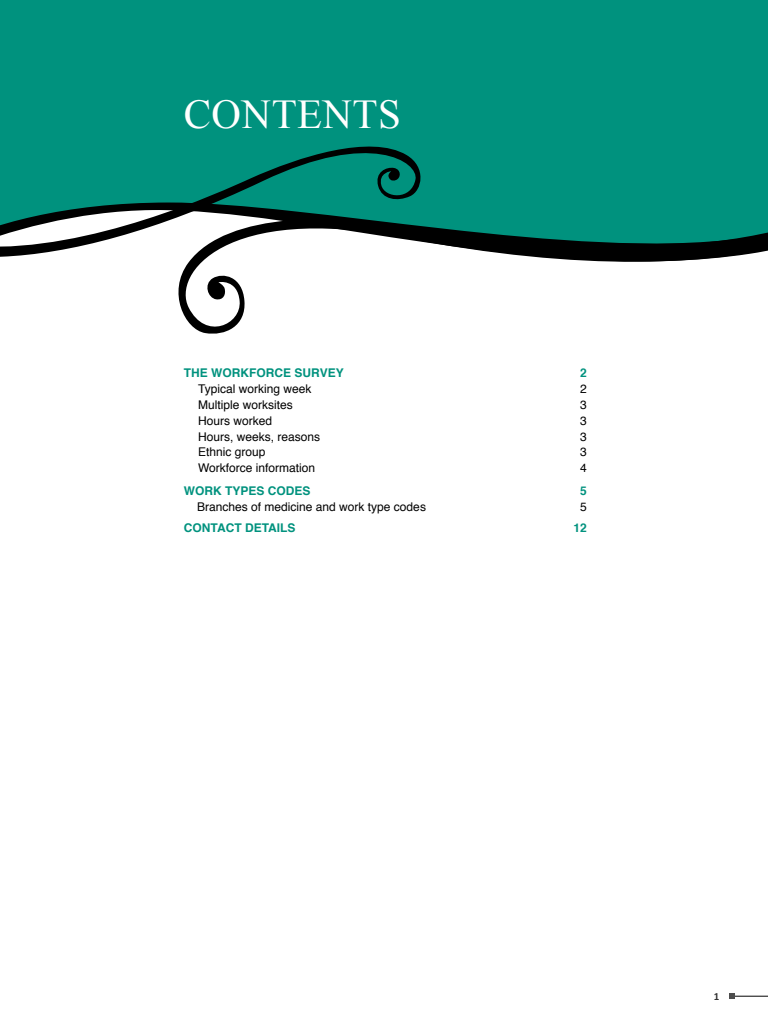
<style>
.page{position:relative;width:768px;height:1024px;background:#fff}
.page>*{position:absolute;margin:0;border:0;box-sizing:border-box;transform-origin:0 0}
.White_large_feature{font:41px "Times New Roman";letter-spacing:.01em;color:#fff}
.Contents_black_text{font:12px "Helvetica";color:#000}
.Contents_Green_Text{font:700 12px "Helvetica";color:#00927e}
.Contents_Green_Text-2{font:12px "Helvetica";color:#000}
.Sub_heading{font:700 11px "Calibri";color:#333}
</style>
<div class="page">
<hr style="left:732px;top:996px;width:36px;height:1px;background:#4d4d4d">
<svg style="left:729px;top:993px;width:6px;height:6px"></svg>
<div style="left:0;top:0;width:768px;height:97px;background:#00927e"></div>
<svg style="left:0;top:97px;width:768px;height:160px;background:#0e8f7e"></svg>
<svg style="left:167px;top:201px;width:601px;height:133px"></svg>
<p class="White_large_feature" style="left:184px;top:86px;width:218px">CONTENTS</p>
<p class="Contents_Green_Text" style="left:184px;top:363px;width:161px">THE WORKFORCE SURVEY</p>
<p class="Contents_Green_Text" style="left:580px;top:363px;width:8px">2</p>
<p class="Contents_black_text" style="left:198px;top:380px;width:115px">Typical working week</p>
<p class="Contents_black_text" style="left:580px;top:380px;width:8px">2</p>
<p class="Contents_black_text" style="left:198px;top:395px;width:96px">Multiple worksites</p>
<p class="Contents_black_text" style="left:580px;top:395px;width:8px">3</p>
<p class="Contents_black_text" style="left:198px;top:411px;width:76px">Hours worked</p>
<p class="Contents_black_text" style="left:580px;top:411px;width:8px">3</p>
<p class="Contents_black_text" style="left:198px;top:427px;width:124px">Hours, weeks, reasons</p>
<p class="Contents_black_text" style="left:580px;top:427px;width:8px">3</p>
<p class="Contents_black_text" style="left:198px;top:443px;width:69px">Ethnic group</p>
<p class="Contents_black_text" style="left:580px;top:443px;width:8px">3</p>
<p class="Contents_black_text" style="left:198px;top:459px;width:119px">Workforce information</p>
<p class="Contents_black_text" style="left:580px;top:459px;width:8px">4</p>
<p class="Contents_Green_Text" style="left:184px;top:481px;width:128px">WORK TYPES CODES</p>
<p class="Contents_Green_Text" style="left:580px;top:481px;width:8px">5</p>
<p class="Contents_Green_Text-2" style="left:197px;top:497px;width:230px">Branches of medicine and work type codes</p>
<p class="Contents_Green_Text-2" style="left:580px;top:497px;width:8px">5</p>
<p class="Contents_Green_Text" style="left:184px;top:518px;width:113px">CONTACT DETAILS</p>
<p class="Contents_Green_Text" style="left:574px;top:518px;width:15px">12</p>
<p class="Sub_heading" style="left:714px;top:989px;width:7px">1</p>
</div>
